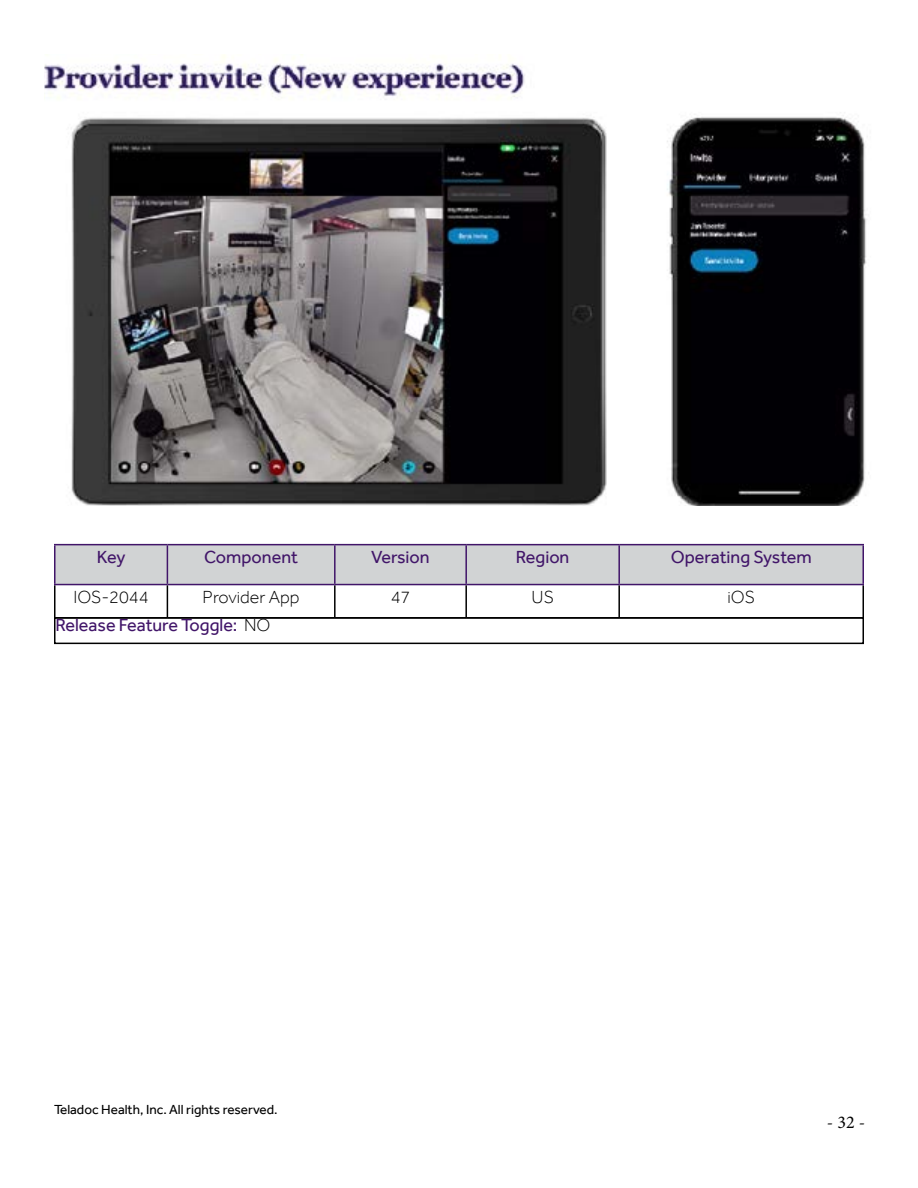
<style>
.page{position:relative;width:918px;height:1188px;background:#fff}
.page>*{position:absolute;margin:0;border:0;box-sizing:border-box;transform-origin:0 0}
.t1{font:18px "Effra";color:#411569}
.t2{font:300 18px "Effra";color:#000}
.t3{font:18px "Minion Pro";color:#000}
.t4{font:13.5px "Effra";color:#000}
.s1{font-weight:300;color:#000}
</style>
<div class="page">
<img style="left:44px;top:54px;width:823px;height:452px">
<div style="left:56px;top:545px;width:806px;height:39px;background:#d1d3d4"></div>
<hr style="left:54px;top:585px;width:2px;height:32px;background:#000">
<hr style="left:167px;top:585px;width:1px;height:32px;background:#000">
<hr style="left:334px;top:585px;width:2px;height:32px;background:#000">
<hr style="left:465px;top:585px;width:2px;height:32px;background:#000">
<hr style="left:618px;top:585px;width:2px;height:32px;background:#000">
<hr style="left:862px;top:585px;width:2px;height:32px;background:#000">
<hr style="left:54px;top:544px;width:113px;height:1px;background:#411569">
<hr style="left:54px;top:545px;width:2px;height:39px;background:#411569">
<hr style="left:167px;top:544px;width:168px;height:1px;background:#411569">
<hr style="left:167px;top:545px;width:1px;height:39px;background:#411569">
<hr style="left:335px;top:544px;width:131px;height:1px;background:#411569">
<hr style="left:334px;top:545px;width:2px;height:39px;background:#411569">
<hr style="left:466px;top:544px;width:153px;height:1px;background:#411569">
<hr style="left:465px;top:545px;width:2px;height:39px;background:#411569">
<hr style="left:619px;top:544px;width:245px;height:1px;background:#411569">
<hr style="left:618px;top:545px;width:2px;height:39px;background:#411569">
<hr style="left:862px;top:545px;width:2px;height:39px;background:#411569">
<hr style="left:54px;top:584px;width:113px;height:1px;background:#411569">
<hr style="left:167px;top:584px;width:168px;height:1px;background:#411569">
<hr style="left:335px;top:584px;width:131px;height:1px;background:#411569">
<hr style="left:466px;top:584px;width:153px;height:1px;background:#411569">
<hr style="left:619px;top:584px;width:245px;height:1px;background:#411569">
<div style="left:54px;top:617px;width:810px;height:27px;border:2px solid #000"></div>
<p class="t1" style="left:97px;top:546px;width:30px">Key</p>
<p class="t1" style="left:204px;top:546px;width:95px">Component</p>
<p class="t1" style="left:371px;top:546px;width:60px">Version</p>
<p class="t1" style="left:516px;top:546px;width:55px">Region</p>
<p class="t1" style="left:671px;top:546px;width:143px">Operating System</p>
<p class="t2" style="left:74px;top:586px;width:76px">IOS-2044</p>
<p class="t2" style="left:203px;top:586px;width:98px">Provider App</p>
<p class="t2" style="left:391px;top:586px;width:21px">47</p>
<p class="t2" style="left:532px;top:586px;width:24px">US</p>
<p class="t2" style="left:728px;top:586px;width:29px">iOS</p>
<p class="t1" style="left:56px;top:614px;width:217px">Release Feature Toggle: <span class="s1">NO</span></p>
<p class="t4" style="left:54px;top:1102px;width:225px">Teladoc Health, Inc. All rights reserved.</p>
<p class="t3" style="left:827px;top:1110px;width:40px">- 32 -</p>
</div>
